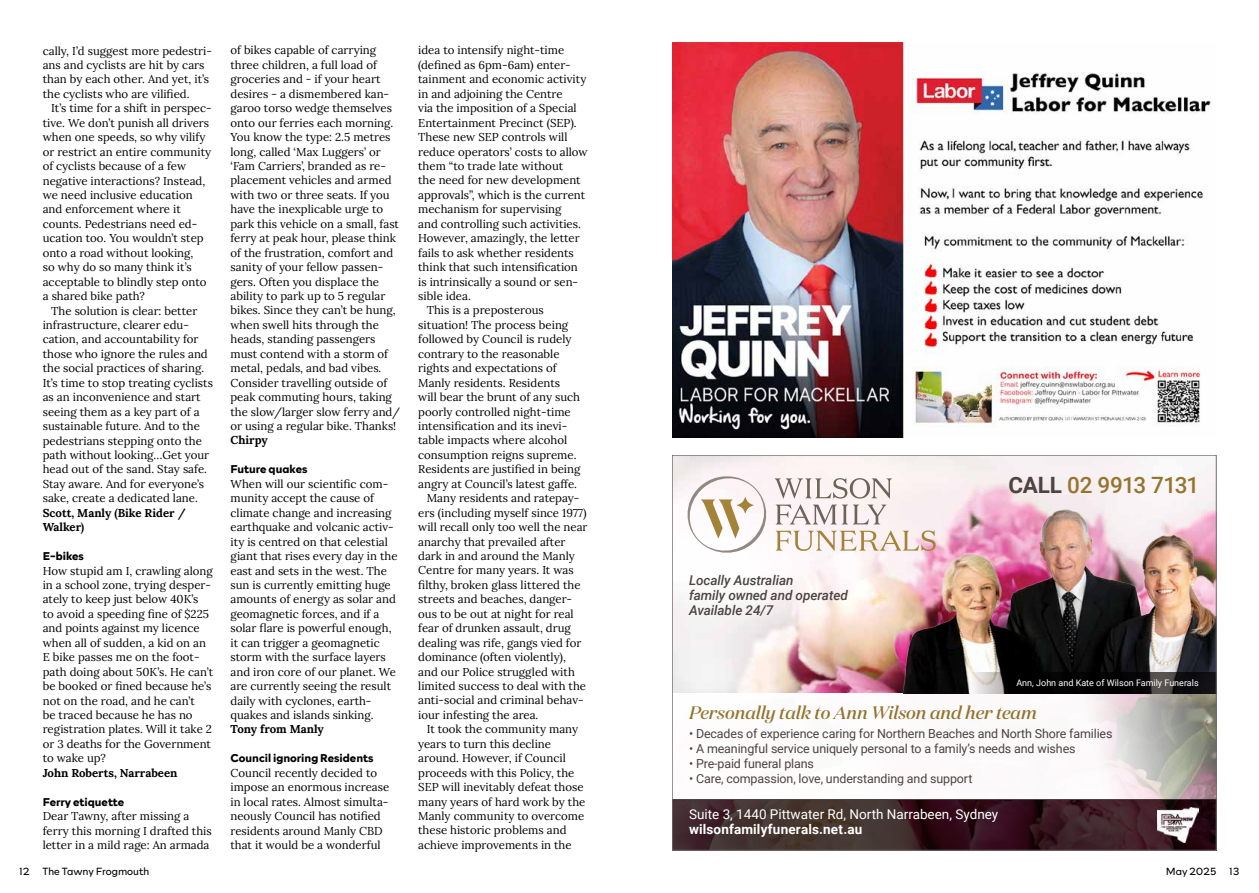
<style>
.page{position:relative;width:1259px;height:893px;background:#fff}
.page>*{position:absolute;margin:0;border:0;box-sizing:border-box;transform-origin:0 0}
.t1{font:500 22.5px "Roboto";letter-spacing:-.035em;color:#95752e}
.t2{font:italic 500 18px "Domaine Display";color:#95752e}
.t3{font:italic 500 13.5px/15px "Roboto";letter-spacing:-.005em;color:#4c4442}
.t4{font:13.5px "Roboto";color:#fff}
.t5{font:700 13.5px "Roboto";letter-spacing:.01em;color:#fff}
.t6{font:12.45px "Roboto";letter-spacing:-.01em;color:#4c4442}
.t7{font:11.4px/14.4px "Lora";color:#000}
.t8{font:700 11.4px/14.4px "Lora";color:#000}
.t9{font:700 11.4px "Rockford Sans";color:#000}
.t10{font:300 10.5px "Rockford Sans";color:#000}
.t11{font:9px "Roboto";color:#fff}
.s1{font-weight:700;color:#4c4442}
</style>
<div class="page">
<img style="left:674px;top:457px;width:540px;height:236px">
<svg style="left:902px;top:693px;width:312px;height:106px"></svg>
<svg style="left:674px;top:799px;width:540px;height:49px;background:#3c2226"></svg>
<img style="left:901px;top:495px;width:313px;height:198px">
<img style="left:1157px;top:807px;width:41px;height:35px">
<svg style="left:683px;top:472px;width:252px;height:84px"></svg>
<svg style="left:971px;top:672px;width:243px;height:21px;background:#272626"></svg>
<img style="left:672px;top:43px;width:539px;height:395px">
<p class="t7" style="left:43px;top:43px;width:171px">cally, I’d suggest more pedestri&shy;ans and cyclists are hit by cars than by each other. And yet, it’s the cyclists who are vilified.</p>
<p class="t7" style="left:43px;top:100px;width:170px;text-indent:9px">It’s time for a shift in perspec&shy;tive. We don’t punish all drivers when one speeds, so why vilify or restrict an entire community of cyclists because of a few negative interactions? Instead, we need inclusive education and enforcement where it counts. Pedestrians need ed&shy;ucation too. You wouldn’t step onto a road without looking,<br>so why do so many think it’s acceptable to blindly step onto a shared bike path?</p>
<p class="t7" style="left:43px;top:303px;width:172px;text-indent:9px">The solution is clear: better infrastructure, clearer edu&shy;cation, and accountability for those who ignore the rules and the social practices of sharing.<br>It’s time to stop treating cyclists as an inconvenience and start seeing them as a key part of a sustainable future. And to the pedestrians stepping onto the path without looking…Get your head out of the sand. Stay safe.<br>Stay aware. And for everyone’s sake, create a dedicated lane.</p>
<p class="t8" style="left:43px;top:505px;width:144px">Scott, Manly (Bike Rider /<br>Walker)</p>
<p class="t9" style="left:43px;top:548px;width:43px">E-bikes</p>
<p class="t7" style="left:43px;top:563px;width:172px">How stupid am I, crawling along in a school zone, trying desper&shy;ately to keep just below 40K’s<br>to avoid a speeding fine of $225 and points against my licence when all of sudden, a kid on an<br>E bike passes me on the foot&shy;path doing about 50K’s. He can’t be booked or fined because he’s not on the road, and he can’t<br>be traced because he has no registration plates. Will it take 2 or 3 deaths for the Government to wake up?</p>
<p class="t8" style="left:43px;top:765px;width:136px">John Roberts, Narrabeen</p>
<p class="t9" style="left:43px;top:793px;width:83px">Ferry etiquette</p>
<p class="t7" style="left:43px;top:808px;width:170px">Dear Tawny, after missing a ferry this morning I drafted this letter in a mild rage: An armada</p>
<p class="t7" style="left:230px;top:42px;width:171px">of bikes capable of carrying three children, a full load of groceries and - if your heart desires - a dismembered kan&shy;garoo torso wedge themselves onto our ferries each morning.<br>You know the type: 2.5 metres long, called ‘Max Luggers’ or ‘Fam Carriers’, branded as re&shy;placement vehicles and armed with two or three seats. If you have the inexplicable urge to park this vehicle on a small, fast ferry at peak hour, please think of the frustration, comfort and sanity of your fellow passen&shy;gers. Often you displace the ability to park up to 5 regular bikes. Since they can’t be hung, when swell hits through the heads, standing passengers must contend with a storm of metal, pedals, and bad vibes.<br>Consider travelling outside of peak commuting hours, taking the slow/larger slow ferry and/ or using a regular bike. Thanks!</p>
<p class="t8" style="left:230px;top:432px;width:39px">Chirpy</p>
<p class="t9" style="left:230px;top:461px;width:78px">Future quakes</p>
<p class="t7" style="left:230px;top:476px;width:169px">When will our scientific com&shy;munity accept the cause of climate change and increasing earthquake and volcanic activ&shy;ity is centred on that celestial giant that rises every day in the east and sets in the west. The sun is currently emitting huge amounts of energy as solar and geomagnetic forces, and if a solar flare is powerful enough, it can trigger a geomagnetic storm with the surface layers and iron core of our planet. We are currently seeing the result daily with cyclones, earth&shy;quakes and islands sinking.</p>
<p class="t8" style="left:230px;top:721px;width:95px">Tony from Manly</p>
<p class="t9" style="left:230px;top:750px;width:144px">Council ignoring Residents</p>
<p class="t7" style="left:230px;top:765px;width:160px">Council recently decided to impose an enormous increase in local rates. Almost simulta&shy;neously Council has notified residents around Manly CBD that it would be a wonderful</p>
<p class="t7" style="left:418px;top:42px;width:148px">idea to intensify night-time</p>
<p class="t7" style="left:418px;top:57px;width:154px">(defined as 6pm-6am) enter-</p>
<p class="t7" style="left:418px;top:71px;width:170px">tainment and economic activity</p>
<p class="t7" style="left:418px;top:86px;width:146px">in and adjoining the Centre</p>
<p class="t7" style="left:418px;top:100px;width:160px">via the imposition of a Special</p>
<p class="t7" style="left:418px;top:115px;width:160px">Entertainment Precinct (SEP).</p>
<p class="t7" style="left:418px;top:129px;width:151px">These new SEP controls will</p>
<p class="t7" style="left:418px;top:143px;width:171px">reduce operators’ costs to allow</p>
<p class="t7" style="left:418px;top:158px;width:146px">them “to trade late without</p>
<p class="t7" style="left:418px;top:172px;width:164px">the need for new development</p>
<p class="t7" style="left:418px;top:187px;width:168px">approvals”, which is the current</p>
<p class="t7" style="left:418px;top:201px;width:145px">mechanism for supervising</p>
<p class="t7" style="left:418px;top:216px;width:164px">and controlling such activities.</p>
<p class="t7" style="left:418px;top:230px;width:163px">However, amazingly, the letter</p>
<p class="t7" style="left:418px;top:245px;width:157px">fails to ask whether residents</p>
<p class="t7" style="left:418px;top:259px;width:161px">think that such intensification</p>
<p class="t7" style="left:418px;top:273px;width:161px">is intrinsically a sound or sen-</p>
<p class="t7" style="left:418px;top:288px;width:54px">sible idea.</p>
<p class="t7" style="left:427px;top:302px;width:119px">This is a preposterous</p>
<p class="t7" style="left:418px;top:317px;width:152px">situation! The process being</p>
<p class="t7" style="left:418px;top:331px;width:155px">followed by Council is rudely</p>
<p class="t7" style="left:418px;top:346px;width:143px">contrary to the reasonable</p>
<p class="t7" style="left:418px;top:360px;width:140px">rights and expectations of</p>
<p class="t7" style="left:418px;top:375px;width:143px">Manly residents. Residents</p>
<p class="t7" style="left:418px;top:389px;width:163px">will bear the brunt of any such</p>
<p class="t7" style="left:418px;top:403px;width:154px">poorly controlled night-time</p>
<p class="t7" style="left:418px;top:418px;width:151px">intensification and its inevi-</p>
<p class="t7" style="left:418px;top:432px;width:150px">table impacts where alcohol</p>
<p class="t7" style="left:418px;top:447px;width:160px">consumption reigns supreme.</p>
<p class="t7" style="left:418px;top:461px;width:164px">Residents are justified in being</p>
<p class="t7" style="left:418px;top:476px;width:160px">angry at Council’s latest gaffe.</p>
<p class="t7" style="left:427px;top:490px;width:154px">Many residents and ratepay-</p>
<p class="t7" style="left:418px;top:505px;width:170px">ers (including myself since 1977)</p>
<p class="t7" style="left:418px;top:519px;width:171px">will recall only too well the near</p>
<p class="t7" style="left:418px;top:533px;width:149px">anarchy that prevailed after</p>
<p class="t7" style="left:418px;top:548px;width:158px">dark in and around the Manly</p>
<p class="t7" style="left:418px;top:562px;width:157px">Centre for many years. It was</p>
<p class="t7" style="left:418px;top:577px;width:164px">filthy, broken glass littered the</p>
<p class="t7" style="left:418px;top:591px;width:155px">streets and beaches, danger-</p>
<p class="t7" style="left:418px;top:606px;width:157px">ous to be out at night for real</p>
<p class="t7" style="left:418px;top:620px;width:154px">fear of drunken assault, drug</p>
<p class="t7" style="left:418px;top:635px;width:165px">dealing was rife, gangs vied for</p>
<p class="t7" style="left:418px;top:649px;width:149px">dominance (often violently),</p>
<p class="t7" style="left:418px;top:663px;width:158px">and our Police struggled with</p>
<p class="t7" style="left:418px;top:678px;width:169px">limited success to deal with the</p>
<p class="t7" style="left:418px;top:692px;width:167px">anti-social and criminal behav-</p>
<p class="t7" style="left:418px;top:707px;width:122px">iour infesting the area.</p>
<p class="t7" style="left:427px;top:721px;width:153px">It took the community many</p>
<p class="t7" style="left:418px;top:736px;width:134px">years to turn this decline</p>
<p class="t7" style="left:418px;top:750px;width:149px">around. However, if Council</p>
<p class="t7" style="left:418px;top:765px;width:158px">proceeds with this Policy, the</p>
<p class="t7" style="left:418px;top:779px;width:167px">SEP will inevitably defeat those</p>
<p class="t7" style="left:418px;top:793px;width:169px">many years of hard work by the</p>
<p class="t7" style="left:418px;top:808px;width:167px">Manly community to overcome</p>
<p class="t7" style="left:418px;top:822px;width:150px">these historic problems and</p>
<p class="t7" style="left:418px;top:837px;width:155px">achieve improvements in the</p>
<p class="t3" style="left:689px;top:572px;width:160px">Locally Australian<br>family owned and operated<br>Available 24/7</p>
<h1 class="t1" style="left:1008px;top:469px;width:192px"><span class="s1">CALL</span> 02 9913 7131</h1>
<p class="t11" style="left:1016px;top:677px;width:184px">Ann, John and Kate of Wilson Family Funerals</p>
<h2 class="t2" style="left:689px;top:702px;width:349px">Personally talk to Ann Wilson and her team</h2>
<p class="t6" style="left:689px;top:725px;width:425px">• Decades of experience caring for Northern Beaches and North Shore families</p>
<p class="t6" style="left:689px;top:740px;width:388px">• A meaningful service uniquely personal to a family’s needs and wishes</p>
<p class="t6" style="left:689px;top:755px;width:126px">• Pre-paid funeral plans</p>
<p class="t6" style="left:689px;top:770px;width:285px">• Care, compassion, love, understanding and support</p>
<p class="t4" style="left:689px;top:805px;width:311px">Suite 3, 1440 Pittwater Rd, North Narrabeen, Sydney</p>
<p class="t5" style="left:689px;top:820px;width:175px">wilsonfamilyfunerals.net.au</p>
<p class="t10" style="left:19px;top:864px;width:132px">12 The Tawny Frogmouth</p>
<p class="t10" style="left:1165px;top:864px;width:75px">May 2025 13</p>
</div>
